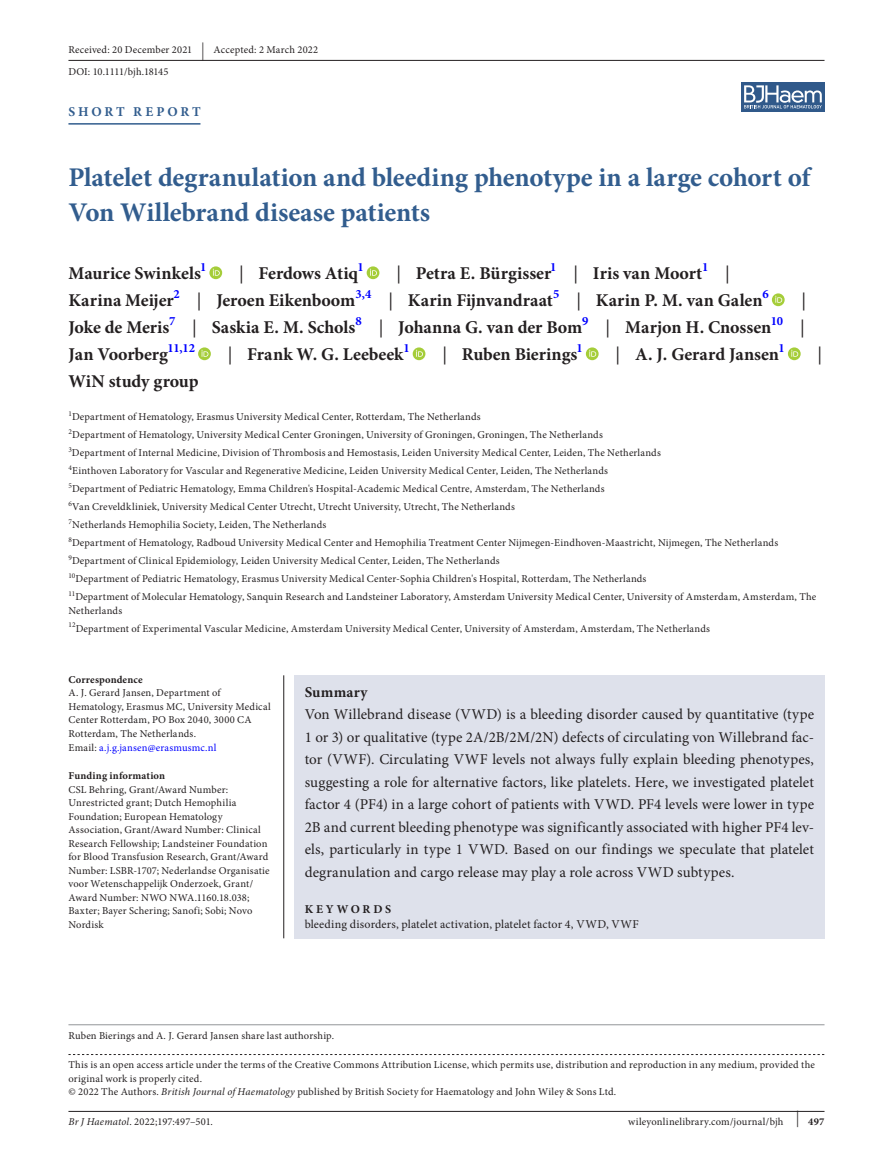
<style>
.page{position:relative;width:893px;height:1174px;background:#fff}
.page>*{position:absolute;margin:0;border:0;box-sizing:border-box;transform-origin:0 0}
.t1{font:700 27px/34.5px "Minion Pro";letter-spacing:-.005em;color:#325d8e}
.t2{font:700 18px "Minion Pro";color:#231f20}
.t3{font:18px "Minion Pro";color:#231f20}
.t4{font:15px/22.5px "Minion Pro";letter-spacing:.005em;color:#231f20;text-align:justify}
.t5{font:700 15px "Minion Pro";letter-spacing:.015em;color:#231f20}
.t6{font:700 13.5px "Minion Pro";letter-spacing:.205em;color:#325d8e}
.t7{font:700 12.6px "Minion Pro";color:#00f}
.t8{font:12px "Minion Pro";letter-spacing:.01em;color:#231f20}
.t9{font:700 12px "Minion Pro";letter-spacing:.225em;color:#231f20}
.t10{font:10.5px/13.5px "Minion Pro";letter-spacing:.015em;color:#231f20}
.t11{font:700 10.5px "Minion Pro";letter-spacing:.01em;color:#231f20}
.s1{font-size:18px}
.s2{font-weight:400}
.s3{color:#00f}
.s4{font-style:italic}
.s5{font-weight:700}
</style>
<div class="page">
<hr style="left:68px;top:1111px;width:756px;height:1px;background:#231f20">
<div style="left:741px;top:82px;width:83px;height:30px;background:#30598a"></div>
<svg style="left:744px;top:85px;width:78px;height:23px"></svg>
<hr style="left:68px;top:123px;width:132px;height:2px;background:#325d8e">
<svg style="left:209px;top:266px;width:13px;height:13px"></svg>
<svg style="left:213px;top:269px;width:7px;height:7px"></svg>
<div style="left:367px;top:266px;width:12px;height:13px;background:#a5cd39;border-radius:50%"></div>
<svg style="left:370px;top:269px;width:7px;height:7px"></svg>
<svg style="left:772px;top:293px;width:13px;height:13px"></svg>
<svg style="left:775px;top:296px;width:7px;height:7px"></svg>
<svg style="left:198px;top:347px;width:13px;height:13px"></svg>
<svg style="left:202px;top:350px;width:6px;height:7px"></svg>
<div style="left:413px;top:347px;width:12px;height:13px;background:#a5cd39;border-radius:50%"></div>
<svg style="left:416px;top:350px;width:7px;height:7px"></svg>
<svg style="left:586px;top:347px;width:13px;height:13px"></svg>
<svg style="left:589px;top:350px;width:7px;height:7px"></svg>
<svg style="left:788px;top:347px;width:13px;height:13px"></svg>
<svg style="left:791px;top:350px;width:7px;height:7px"></svg>
<hr style="left:68px;top:60px;width:756px;height:1px;background:#231f20">
<svg style="left:68px;top:1054px;width:756px;height:1px"></svg>
<hr style="left:68px;top:1024px;width:756px;height:1px;background:#939598">
<div style="left:294px;top:675px;width:530px;height:263px;background:#dee1eb"></div>
<hr style="left:283px;top:675px;width:1px;height:263px;background:#231f20">
<p class="t10" style="left:68px;top:39px;width:251px;line-height:21.9px">Received: 20 December 2021 <span class="s1">|</span> Accepted: 2 March 2022<br>DOI: 10.1111/bjh.18145</p>
<p class="t6" style="left:69px;top:102px;width:134px">SHORT REPORT</p>
<h1 class="t1" style="left:68px;top:160px;width:743px">Platelet degranulation and bleeding phenotype in a large cohort of<br>Von Willebrand disease patients</h1>
<h2 class="t2" style="left:68px;top:261px;width:134px">Maurice Swinkels</h2>
<p class="t7" style="left:200px;top:258px;width:8px">1</p>
<h2 class="t2" style="left:239px;top:261px;width:121px"><span class="s2">|</span> Ferdows Atiq</h2>
<p class="t7" style="left:357px;top:258px;width:8px">1</p>
<h2 class="t2" style="left:396px;top:261px;width:156px"><span class="s2">|</span> Petra E. Bürgisser</h2>
<p class="t7" style="left:550px;top:258px;width:8px">1</p>
<h2 class="t2" style="left:573px;top:261px;width:131px"><span class="s2">|</span> Iris van Moort</h2>
<p class="t7" style="left:702px;top:258px;width:8px">1</p>
<h2 class="t3" style="left:725px;top:261px;width:6px">|</h2>
<h2 class="t2" style="left:68px;top:288px;width:107px">Karina Meijer</h2>
<p class="t7" style="left:174px;top:285px;width:8px">2</p>
<h2 class="t2" style="left:197px;top:288px;width:160px"><span class="s2">|</span> Jeroen Eikenboom</h2>
<p class="t7" style="left:355px;top:285px;width:18px">3,4</p>
<h2 class="t2" style="left:388px;top:288px;width:166px"><span class="s2">|</span> Karin Fijnvandraat</h2>
<p class="t7" style="left:553px;top:285px;width:8px">5</p>
<h2 class="t2" style="left:576px;top:288px;width:188px"><span class="s2">|</span> Karin P. M. van Galen</h2>
<p class="t7" style="left:763px;top:285px;width:8px">6</p>
<h2 class="t3" style="left:801px;top:288px;width:6px">|</h2>
<h2 class="t2" style="left:68px;top:315px;width:102px">Joke de Meris</h2>
<p class="t7" style="left:169px;top:312px;width:8px">7</p>
<h2 class="t2" style="left:192px;top:315px;width:165px"><span class="s2">|</span> Saskia E. M. Schols</h2>
<p class="t7" style="left:356px;top:312px;width:8px">8</p>
<h2 class="t2" style="left:379px;top:315px;width:205px"><span class="s2">|</span> Johanna G. van der Bom</h2>
<p class="t7" style="left:582px;top:312px;width:8px">9</p>
<h2 class="t2" style="left:605px;top:315px;width:167px"><span class="s2">|</span> Marjon H. Cnossen</h2>
<p class="t7" style="left:771px;top:312px;width:14px">10</p>
<h2 class="t3" style="left:800px;top:315px;width:6px">|</h2>
<h2 class="t2" style="left:68px;top:342px;width:101px">Jan Voorberg</h2>
<p class="t7" style="left:168px;top:339px;width:29px">11,12</p>
<h2 class="t2" style="left:228px;top:342px;width:177px"><span class="s2">|</span> Frank W. G. Leebeek</h2>
<p class="t7" style="left:403px;top:339px;width:8px">1</p>
<h2 class="t2" style="left:442px;top:342px;width:136px"><span class="s2">|</span> Ruben Bierings</h2>
<p class="t7" style="left:577px;top:339px;width:8px">1</p>
<h2 class="t2" style="left:615px;top:342px;width:165px"><span class="s2">|</span> A. J. Gerard Jansen</h2>
<p class="t7" style="left:779px;top:339px;width:8px">1</p>
<h2 class="t3" style="left:818px;top:342px;width:6px">|</h2>
<h2 class="t2" style="left:68px;top:369px;width:132px">WiN study group</h2>
<p class="t10" style="left:68px;top:408px;width:749px;line-height:18px"><sup>1</sup>Department of Hematology, Erasmus University Medical Center, Rotterdam, The Netherlands<br><sup>2</sup>Department of Hematology, University Medical Center Groningen, University of Groningen, Groningen, The Netherlands<br><sup>3</sup>Department of Internal Medicine, Division of Thrombosis and Hemostasis, Leiden University Medical Center, Leiden, The Netherlands<br><sup>4</sup>Einthoven Laboratory for Vascular and Regenerative Medicine, Leiden University Medical Center, Leiden, The Netherlands<br><sup>5</sup>Department of Pediatric Hematology, Emma Children's Hospital-Academic Medical Centre, Amsterdam, The Netherlands<br><sup>6</sup>Van Creveldkliniek, University Medical Center Utrecht, Utrecht University, Utrecht, The Netherlands<br><sup>7</sup>Netherlands Hemophilia Society, Leiden, The Netherlands<br><sup>8</sup>Department of Hematology, Radboud University Medical Center and Hemophilia Treatment Center Nijmegen-Eindhoven-Maastricht, Nijmegen, The Netherlands <sup>9</sup>Department of Clinical Epidemiology, Leiden University Medical Center, Leiden, The Netherlands<br><sup>10</sup>Department of Pediatric Hematology, Erasmus University Medical Center-Sophia Children's Hospital, Rotterdam, The Netherlands<br><sup>11</sup>Department of Molecular Hematology, Sanquin Research and Landsteiner Laboratory, Amsterdam University Medical Center, University of Amsterdam, Amsterdam, The</p>
<p class="t10" style="left:68px;top:601px;width:643px;line-height:18px">Netherlands<br><sup>12</sup>Department of Experimental Vascular Medicine, Amsterdam University Medical Center, University of Amsterdam, Amsterdam, The Netherlands</p>
<p class="t11" style="left:68px;top:672px;width:76px">Correspondence</p>
<p class="t10" style="left:68px;top:686px;width:204px">A. J. Gerard Jansen, Department of Hematology, Erasmus MC, University Medical Center Rotterdam, PO Box 2040, 3000 CA Rotterdam, The Netherlands.<br>Email: <span class="s3">a.j.g.jansen@erasmusmc.nl</span></p>
<p class="t11" style="left:68px;top:768px;width:98px">Funding information</p>
<p class="t10" style="left:68px;top:782px;width:203px">CSL Behring, Grant/Award Number:<br>Unrestricted grant; Dutch Hemophilia Foundation; European Hematology Association, Grant/Award Number: Clinical Research Fellowship; Landsteiner Foundation for Blood Transfusion Research, Grant/Award Number: LSBR-1707; Nederlandse Organisatie voor Wetenschappelijk Onderzoek, Grant/ Award Number: NWO NWA.1160.18.038; Baxter; Bayer Schering; Sanofi; Sobi; Novo Nordisk</p>
<h3 class="t5" style="left:305px;top:681px;width:64px">Summary</h3>
<p class="t4" style="left:305px;top:703px;width:511px">Von Willebrand disease (VWD) is a bleeding disorder caused by quantitative (type 1 or 3) or qualitative (type 2A/2B/2M/2N) defects of circulating von Willebrand fac&shy;tor (VWF). Circulating VWF levels not always fully explain bleeding phenotypes, suggesting a role for alternative factors, like platelets. Here, we investigated platelet factor 4 (PF4) in a large cohort of patients with VWD. PF4 levels were lower in type 2B and current bleeding phenotype was significantly associated with higher PF4 lev&shy;els, particularly in type 1 VWD. Based on our findings we speculate that platelet degranulation and cargo release may play a role across VWD subtypes.</p>
<p class="t9" style="left:305px;top:900px;width:88px">KEYWORDS</p>
<p class="t8" style="left:305px;top:916px;width:336px">bleeding disorders, platelet activation, platelet factor 4, VWD, VWF</p>
<p class="t10" style="left:68px;top:1028px;width:267px">Ruben Bierings and A. J. Gerard Jansen share last authorship.</p>
<p class="t10" style="left:68px;top:1058px;width:748px">This is an open access article under the terms of the Creative Commons Attribution License, which permits use, distribution and reproduction in any medium, provided the original work is properly cited.<br>© 2022 The Authors. <span class="s4">British Journal of Haematology</span> published by British Society for Haematology and John Wiley &amp; Sons Ltd.</p>
<p class="t10" style="left:68px;top:1115px;width:146px"><span class="s4">Br J Haematol</span>. 2022;197:497–501.</p>
<p class="t10" style="left:628px;top:1115px;width:198px">wileyonlinelibrary.com/journal/bjh <sup>|</sup> <span class="s5">497</span></p>
</div>
